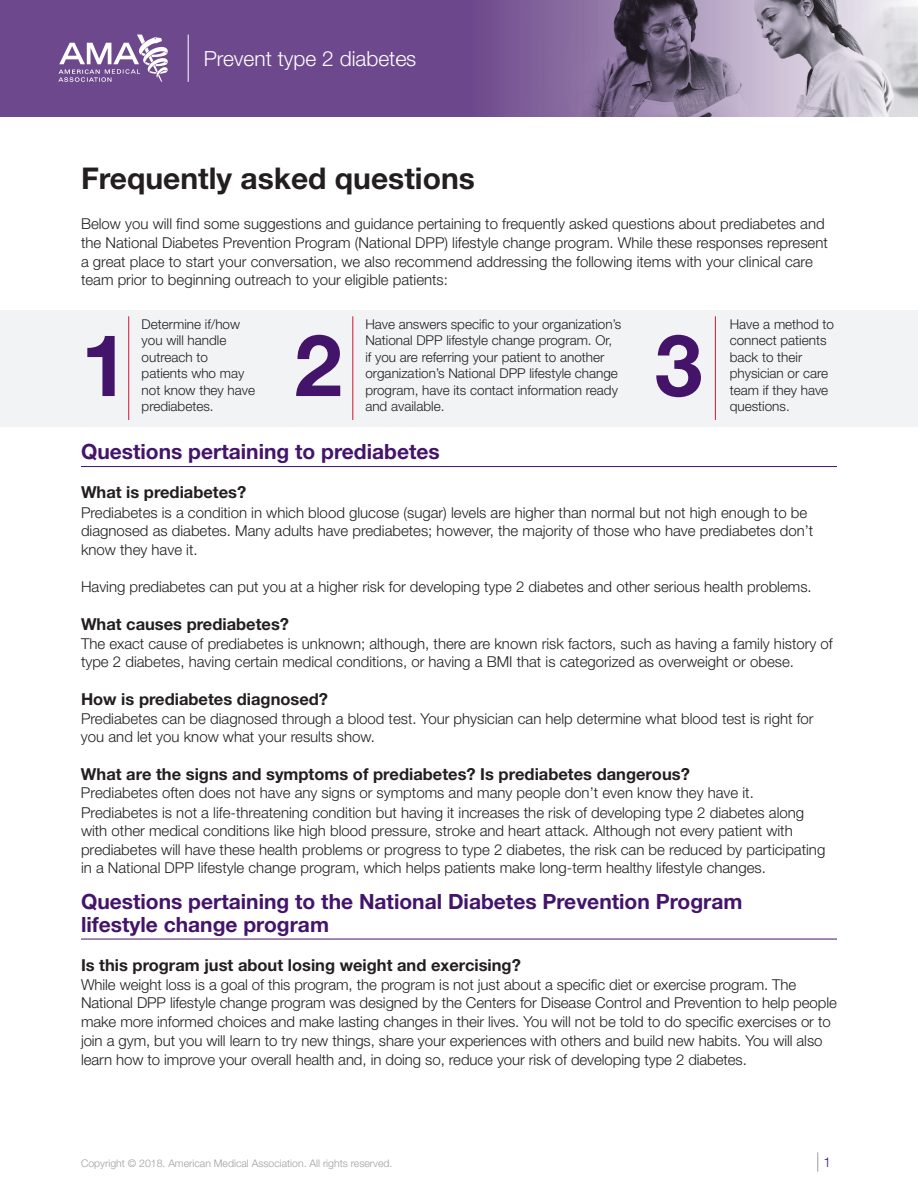
<style>
.page{position:relative;width:918px;height:1188px;background:#fff}
.page>*{position:absolute;margin:0;border:0;box-sizing:border-box;transform-origin:0 0}
.A-Level_header{font:700 85.8px "Helvetica Neue LT Std";color:#44146b}
.t1{font:700 30px "Helvetica Neue LT Std";color:#231f20}
.A-Level_header-2{font:700 21px/22.5px "Helvetica Neue LT Std";color:#44146b}
.t2{font:300 20.85px "Helvetica Neue LT Std";color:#fff}
.A-Level_header-3{font:700 16.5px "Helvetica Neue LT Std";color:#231f20}
.Subhead_1{font:700 16.5px "Helvetica Neue LT Std";color:#231f20}
.A-Level_header-4{font:300 15px/18.5px "Helvetica Neue LT Std";color:#231f20}
.body{font:300 15px/18.8px "Helvetica Neue LT Std";letter-spacing:-.005em;color:#231f20}
.body-2{font:300 13.5px/16.5px "Helvetica Neue LT Std";color:#231f20}
.t3{font:300 13.5px "Helvetica Neue LT Std";color:#44146b}
.t4{font:300 10.5px "Helvetica Neue LT Std";color:#9d9fa2}
</style>
<div class="page">
<svg style="left:818px;top:1152px;width:1px;height:20px"></svg>
<div style="left:0;top:310px;width:918px;height:116px;background:#f2f3f4"></div>
<hr style="left:81px;top:466px;width:756px;height:1px;background:#44146b">
<hr style="left:81px;top:939px;width:756px;height:1px;background:#44146b">
<div style="left:0;top:0;width:918px;height:117px;background:#6d488c"></div>
<svg style="left:58px;top:35px;width:110px;height:47px"></svg>
<hr style="left:188px;top:35px;width:1px;height:47px;background:#fff">
<img style="left:499px;top:0;width:419px;height:117px">
<hr style="left:128px;top:316px;width:1px;height:104px;background:#d21533">
<hr style="left:353px;top:316px;width:1px;height:104px;background:#d21533">
<hr style="left:715px;top:316px;width:1px;height:104px;background:#d21533">
<p class="t2" style="left:204px;top:46px;width:214px">Prevent type 2 diabetes</p>
<p class="t1" style="left:81px;top:160px;width:395px">Frequently asked questions</p>
<p class="body" style="left:81px;top:214px;width:748px">Below you will find some suggestions and guidance pertaining to frequently asked questions about prediabetes and the National Diabetes Prevention Program (National DPP) lifestyle change program. While these responses represent a great place to start your conversation, we also recommend addressing the following items with your clinical care team prior to beginning outreach to your eligible patients:</p>
<p class="body-2" style="left:142px;top:316px;width:115px">Determine if/how you will handle outreach to patients who may not know they have prediabetes.</p>
<p class="body-2" style="left:730px;top:316px;width:106px">Have a method to connect patients back to their physician or care team if they have questions.</p>
<p class="body-2" style="left:365px;top:316px;width:257px">Have answers specific to your organization’s National DPP lifestyle change program. Or, if you are referring your patient to another organization’s National DPP lifestyle change program, have its contact information ready and available.</p>
<p class="A-Level_header" style="left:81px;top:312px;width:49px">1</p>
<p class="A-Level_header" style="left:294px;top:312px;width:49px">2</p>
<p class="A-Level_header" style="left:655px;top:312px;width:49px">3</p>
<p class="A-Level_header-2" style="left:81px;top:440px;width:360px">Questions pertaining to prediabetes</p>
<p class="A-Level_header-3" style="left:81px;top:482px;width:167px">What is prediabetes?</p>
<p class="A-Level_header-4" style="left:81px;top:503px;width:734px">Prediabetes is a condition in which blood glucose (sugar) levels are higher than normal but not high enough to be diagnosed as diabetes. Many adults have prediabetes; however, the majority of those who have prediabetes don’t know they have it.</p>
<p class="A-Level_header-4" style="left:81px;top:577px;width:732px">Having prediabetes can put you at a higher risk for developing type 2 diabetes and other serious health problems.</p>
<p class="A-Level_header-3" style="left:81px;top:614px;width:210px">What causes prediabetes?</p>
<p class="A-Level_header-4" style="left:81px;top:634px;width:753px">The exact cause of prediabetes is unknown; although, there are known risk factors, such as having a family history of type 2 diabetes, having certain medical conditions, or having a BMI that is categorized as overweight or obese.</p>
<p class="A-Level_header-3" style="left:81px;top:689px;width:249px">How is prediabetes diagnosed?</p>
<p class="A-Level_header-4" style="left:81px;top:709px;width:734px">Prediabetes can be diagnosed through a blood test. Your physician can help determine what blood test is right for you and let you know what your results show.</p>
<p class="A-Level_header-3" style="left:81px;top:764px;width:610px">What are the signs and symptoms of prediabetes? Is prediabetes dangerous?</p>
<p class="A-Level_header-4" style="left:81px;top:783px;width:746px">Prediabetes often does not have any signs or symptoms and many people don’t even know they have it.<br>Prediabetes is not a life-threatening condition but having it increases the risk of developing type 2 diabetes along with other medical conditions like high blood pressure, stroke and heart attack. Although not every patient with prediabetes will have these health problems or progress to type 2 diabetes, the risk can be reduced by participating in a National DPP lifestyle change program, which helps patients make long-term healthy lifestyle changes.</p>
<p class="A-Level_header-2" style="left:81px;top:890px;width:663px">Questions pertaining to the National Diabetes Prevention Program lifestyle change program</p>
<p class="Subhead_1" style="left:81px;top:955px;width:441px">Is this program just about losing weight and exercising?</p>
<p class="body" style="left:81px;top:975px;width:757px">While weight loss is a goal of this program, the program is not just about a specific diet or exercise program. The National DPP lifestyle change program was designed by the Centers for Disease Control and Prevention to help people make more informed choices and make lasting changes in their lives. You will not be told to do specific exercises or to join a gym, but you will learn to try new things, share your experiences with others and build new habits. You will also learn how to improve your overall health and, in doing so, reduce your risk of developing type 2 diabetes.</p>
<p class="t4" style="left:81px;top:1157px;width:313px">Copyright © 2018. American Medical Association. All rights reserved.</p>
<p class="t3" style="left:823px;top:1154px;width:9px">1</p>
</div>
